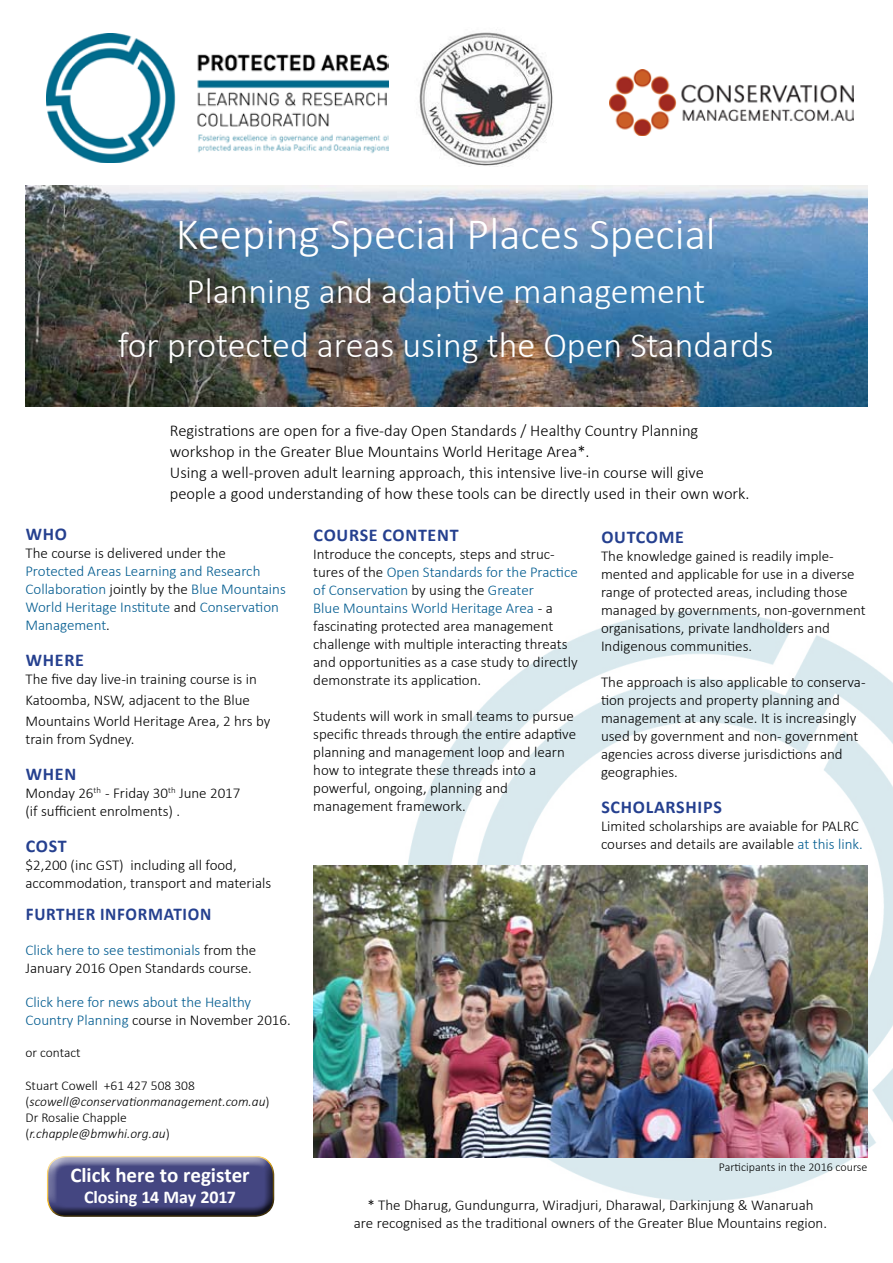
<style>
.page{position:relative;width:893px;height:1263px;background:#fff}
.page>*{position:absolute;margin:0;border:0;box-sizing:border-box;transform-origin:0 0}
.t1{font:300 45px "Calibri";color:#fff}
.t2{font:300 36px/54px "Calibri";color:#fff;text-align:center}
.t3{font:700 21px "Calibri";letter-spacing:-.005em;color:#fff}
.t4{font:700 18px "Calibri";letter-spacing:.04em;color:#25408f}
.t5{font:700 18px "Calibri";letter-spacing:.04em;color:#25408f;scale:.95 1}
.t6{font:700 18px "Calibri";letter-spacing:-.005em;color:#fff}
.t7{font:300 16.5px/21px "Calibri";color:#000}
.t8{font:300 15px/18px "Calibri";color:#000}
.t9{font:300 15px/18px "Calibri";color:#005b8f}
.t10{font:italic 300 13.5px/16.2px "Calibri";color:#000}
.t11{font:300 13.5px "Calibri";color:#000}
.t12{font:300 12px "Calibri";color:#000}
.s1{color:#000}
.s2{color:#005b8f}
.s3{font-style:normal}
</style>
<div class="page">
<img style="left:406px;top:611px;width:487px;height:589px">
<img style="left:47px;top:34px;width:341px;height:128px">
<img style="left:26px;top:185px;width:841px;height:221px">
<img style="left:609px;top:69px;width:245px;height:67px">
<img style="left:313px;top:866px;width:554px;height:291px">
<div style="left:36px;top:1147px;width:246px;height:79px;background:#000;opacity:.75"></div>
<img style="left:419px;top:32px;width:135px;height:135px">
<h1 class="t1" style="left:176px;top:206px;width:541px">Keeping Special Places Special</h1>
<h2 class="t2" style="left:118px;top:263px;width:657px">Planning and adaptive management<br>for protected areas using the Open Standards</h2>
<p class="t7" style="left:170px;top:420px;width:581px">Registrations are open for a five-day Open Standards / Healthy Country Planning workshop in the Greater Blue Mountains World Heritage Area*.<br>Using a well-proven adult learning approach, this intensive live-in course will give people a good understanding of how these tools can be directly used in their own work.</p>
<p class="t4" style="left:26px;top:521px;width:43px">WHO</p>
<p class="t8" style="left:26px;top:544px;width:202px">The course is delivered under the</p>
<p class="t9" style="left:25px;top:562px;width:262px">Protected Areas Learning and Research Collaboration <span class="s1">jointly by the</span> Blue Mountains World Heritage Institute <span class="s1">and</span> Conservation Management<span class="s1">.</span></p>
<p class="t4" style="left:26px;top:647px;width:60px">WHERE</p>
<p class="t8" style="left:26px;top:668px;width:246px;line-height:21px">The five day live-in training course is in<br>Katoomba, NSW, adjacent to the Blue<br>Mountains World Heritage Area, 2 hrs by</p>
<p class="t8" style="left:26px;top:730px;width:111px">train from Sydney.</p>
<p class="t4" style="left:26px;top:761px;width:52px">WHEN</p>
<p class="t8" style="left:26px;top:784px;width:217px">Monday 26<sup>th</sup> - Friday 30<sup>th</sup> June 2017 (if sufficient enrolments) .</p>
<p class="t4" style="left:26px;top:833px;width:42px">COST</p>
<p class="t8" style="left:26px;top:856px;width:247px">$2,200 (inc GST) including all food, accommodation, transport and materials</p>
<p class="t5" style="left:26px;top:902px;width:197px">FURTHER INFORMATION</p>
<p class="t8" style="left:26px;top:940px;width:232px"><span class="s2">Click here to see testimonials</span> from the<br>January 2016 Open Standards course.</p>
<p class="t9" style="left:26px;top:993px;width:267px">Click here for news about the Healthy<br>Country Planning <span class="s1">course in November 2016.</span></p>
<p class="t11" style="left:26px;top:1044px;width:57px">or contact</p>
<p class="t10" style="left:26px;top:1077px;width:246px"><span class="s3">Stuart Cowell +61 427 508 308 (</span>scowell@conservationmanagement.com.au<span class="s3">)<br>Dr Rosalie Chapple (</span>r.chapple@bmwhi.org.au<span class="s3">)</span></p>
<h3 class="t3" style="left:70px;top:1160px;width:181px">CLICK HERE TO REGISTER</h3>
<p class="t6" style="left:84px;top:1184px;width:153px">CLOSING 14 MAY 2017</p>
<p class="t4" style="left:314px;top:522px;width:146px">COURSE CONTENT</p>
<p class="t8" style="left:313px;top:545px;width:266px">Introduce the concepts, steps and struc&shy;tures of the <span class="s2">Open Standards for the Practice of Conservation</span> by using the <span class="s2">Greater<br>Blue Mountains World Heritage Area</span> - a fascinating protected area management challenge with multiple interacting threats and opportunities as a case study to directly demonstrate its application.</p>
<p class="t8" style="left:313px;top:707px;width:264px">Students will work in small teams to pursue specific threads through the entire adaptive planning and management loop and learn how to integrate these threads into a powerful, ongoing, planning and management framework.</p>
<p class="t4" style="left:601px;top:524px;width:84px">OUTCOME</p>
<p class="t8" style="left:601px;top:547px;width:266px">The knowledge gained is readily imple&shy;mented and applicable for use in a diverse range of protected areas, including those managed by governments, non-government organisations, private landholders and Indigenous communities.</p>
<p class="t8" style="left:601px;top:673px;width:266px">The approach is also applicable to conserva&shy;tion projects and property planning and management at any scale. It is increasingly used by government and non- government agencies across diverse jurisdictions and geographies.</p>
<p class="t4" style="left:601px;top:794px;width:122px">SCHOLARSHIPS</p>
<p class="t8" style="left:601px;top:817px;width:263px">Limited scholarships are avaiable for PALRC courses and details are available <span class="s2">at this link.</span></p>
<p class="t12" style="left:719px;top:1160px;width:150px">Participants in the 2016 course</p>
<p class="t8" style="left:354px;top:1196px;width:475px;text-align:center">* The Dharug, Gundungurra, Wiradjuri, Dharawal, Darkinjung &amp; Wanaruah<br>are recognised as the traditional owners of the Greater Blue Mountains region.</p>
</div>
